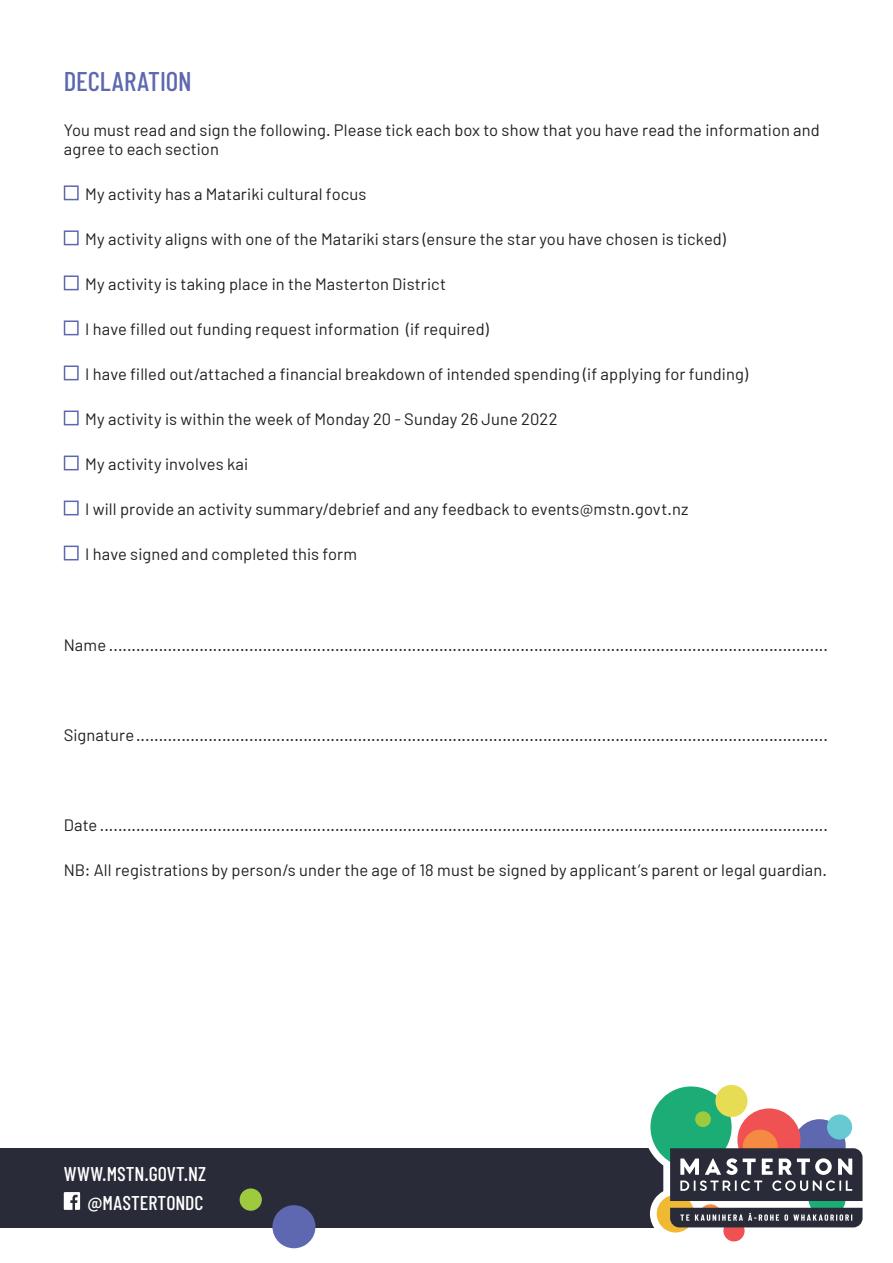
<style>
.page{position:relative;width:893px;height:1263px;background:#fff}
.page>*{position:absolute;margin:0;border:0;box-sizing:border-box;transform-origin:0 0}
.t1{font:500 27px "Barlow Condensed";letter-spacing:-.005em;color:#5d68b0}
.t2{font:500 19.8px/28.7px "Barlow Condensed";color:#fff;text-align:right}
.t3{font:16.5px/19.5px "Barlow";letter-spacing:.01em;color:#231f20}
</style>
<div class="page">
<div style="left:0;top:1148px;width:823px;height:79px;background:#292c38"></div>
<svg style="left:644px;top:1084px;width:219px;height:158px"></svg>
<svg style="left:64px;top:1192px;width:16px;height:18px"></svg>
<div style="left:240px;top:1188px;width:22px;height:23px;background:#9ecb3e;border-radius:50%"></div>
<div style="left:272px;top:1205px;width:43px;height:43px;background:#5d68b0;border-radius:50%"></div>
<div style="left:64px;top:185px;width:15px;height:15px;background:#fff;border:2px solid #5d68b0"></div>
<div style="left:64px;top:230px;width:15px;height:15px;background:#fff;border:2px solid #5d68b0"></div>
<div style="left:64px;top:275px;width:15px;height:15px;background:#fff;border:2px solid #5d68b0"></div>
<div style="left:64px;top:320px;width:15px;height:15px;background:#fff;border:2px solid #5d68b0"></div>
<div style="left:64px;top:365px;width:15px;height:15px;background:#fff;border:2px solid #5d68b0"></div>
<div style="left:64px;top:410px;width:15px;height:15px;background:#fff;border:2px solid #5d68b0"></div>
<div style="left:64px;top:455px;width:15px;height:15px;background:#fff;border:2px solid #5d68b0"></div>
<div style="left:64px;top:501px;width:15px;height:14px;background:#fff;border:2px solid #5d68b0"></div>
<div style="left:64px;top:546px;width:15px;height:14px;background:#fff;border:2px solid #5d68b0"></div>
<h1 class="t1" style="left:64px;top:64px;width:129px">DECLARATION</h1>
<p class="t3" style="left:64px;top:120px;width:758px">You must read and sign the following. Please tick each box to show that you have read the information and agree to each section</p>
<p class="t3" style="left:85px;top:184px;width:283px">My activity has a Matariki cultural focus</p>
<p class="t3" style="left:85px;top:229px;width:642px">My activity aligns with one of the Matariki stars (ensure the star you have chosen is ticked)</p>
<p class="t3" style="left:85px;top:274px;width:362px">My activity is taking place in the Masterton District</p>
<p class="t3" style="left:85px;top:319px;width:405px">I have filled out funding request information (if required)</p>
<p class="t3" style="left:85px;top:364px;width:664px">I have filled out/attached a financial breakdown of intended spending (if applying for funding)</p>
<p class="t3" style="left:85px;top:409px;width:474px">My activity is within the week of Monday 20 - Sunday 26 June 2022</p>
<p class="t3" style="left:85px;top:454px;width:164px">My activity involves kai</p>
<p class="t3" style="left:85px;top:499px;width:605px">I will provide an activity summary/debrief and any feedback to events@mstn.govt.nz</p>
<p class="t3" style="left:85px;top:544px;width:273px">I have signed and completed this form</p>
<p class="t3" style="left:64px;top:634px;width:766px">Name ...............................................................................................................................................................</p>
<p class="t3" style="left:64px;top:724px;width:766px">Signature.........................................................................................................................................................</p>
<p class="t3" style="left:64px;top:814px;width:766px">Date .................................................................................................................................................................</p>
<p class="t3" style="left:64px;top:859px;width:765px">NB: All registrations by person/s under the age of 18 must be signed by applicant’s parent or legal guardian.</p>
<p class="t2" style="left:64px;top:1159px;width:144px">WWW.MSTN.GOVT.NZ @MASTERTONDC</p>
</div>
